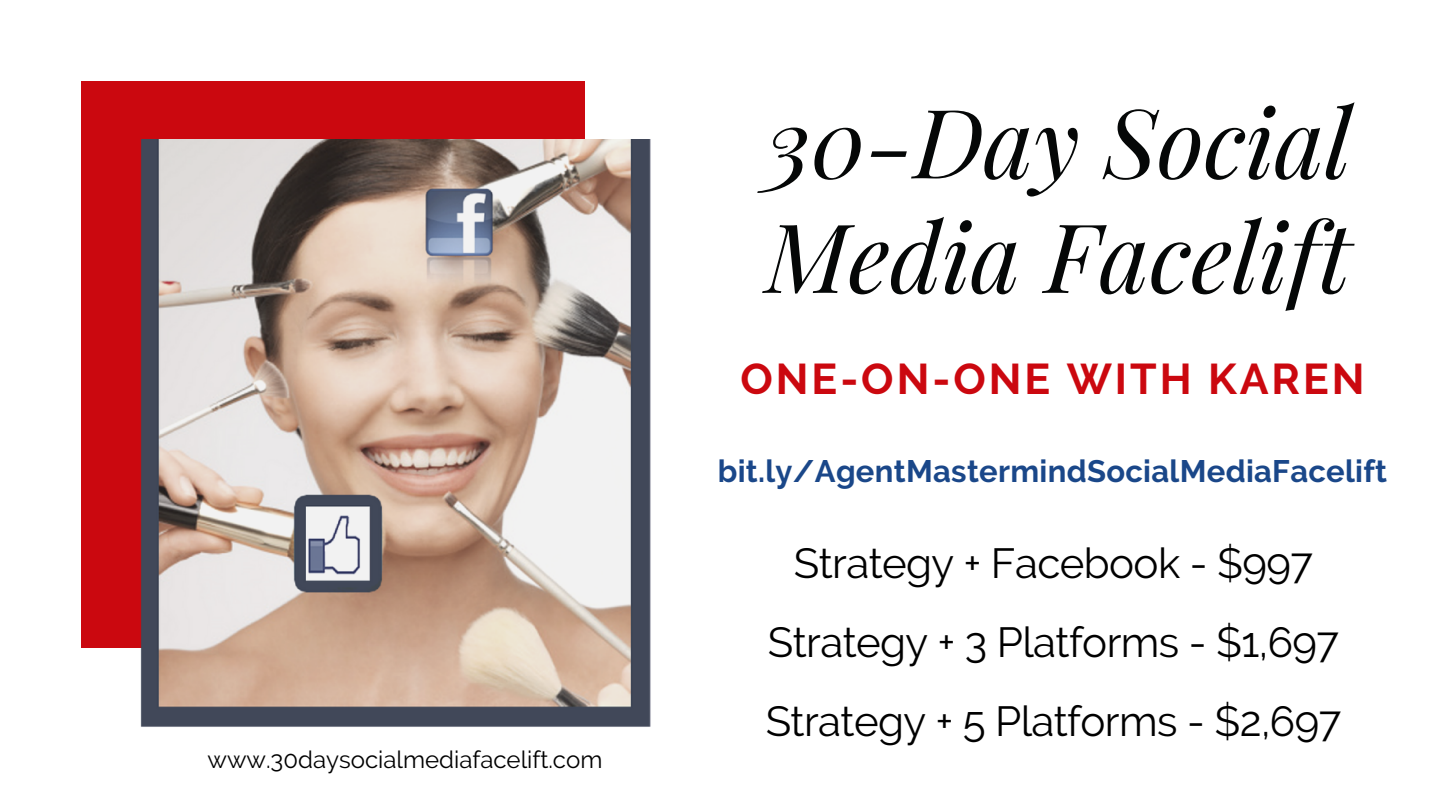
<style>
.page{position:relative;width:1440px;height:810px;background:#fff}
.page>*{position:absolute;margin:0;border:0;box-sizing:border-box;transform-origin:0 0}
.t1{font:italic 95.9px/114.5px "Playfair Display";color:#050707}
.t2{font:700 42.9px "Raleway";letter-spacing:.07em;color:#cb080f}
.t3{font:42px/78.8px "Raleway";letter-spacing:-.015em;color:#000;text-align:center}
.t4{font:700 31px "Raleway";letter-spacing:.01em;color:#1a4789}
.t5{font:24px "Raleway";color:#000}
</style>
<div class="page">
<div style="left:81px;top:81px;width:504px;height:567px;background:#cb080f"></div>
<img style="left:140px;top:140px;width:511px;height:587px">
<p class="t5" style="left:208px;top:746px;width:396px">www.30daysocialmediafacelift.com</p>
<h1 class="t1" style="left:765px;top:81px;width:588px">30-Day Social<br>Media Facelift</h1>
<p class="t2" style="left:740px;top:354px;width:626px">ONE-ON-ONE WITH KAREN</p>
<p class="t4" style="left:718px;top:453px;width:671px">bit.ly/AgentMastermindSocialMediaFacelift</p>
<p class="t3" style="left:766px;top:524px;width:577px">Strategy + Facebook - $997<br>Strategy + 3 Platforms - $1,697<br>Strategy + 5 Platforms - $2,697</p>
</div>
